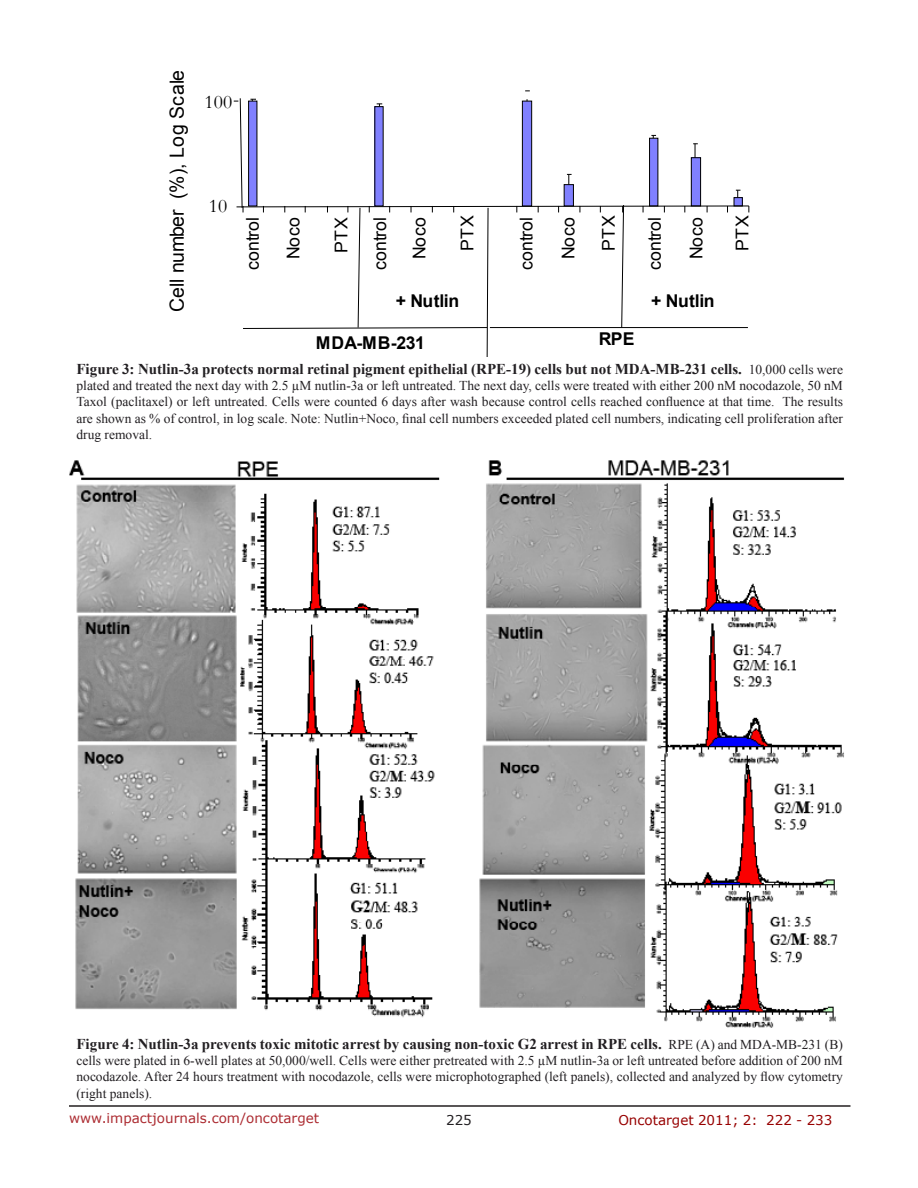
<style>
.page{position:relative;width:918px;height:1188px;background:#fff}
.page>*{position:absolute;margin:0;border:0;box-sizing:border-box;transform-origin:0 0}
.t1{font:19.5px "Arial";letter-spacing:-.005em;color:#000}
.t2{font:19.5px "Garamond";color:#000}
.t3{font:17.7px/38.7px "Arial";letter-spacing:.02em;color:#000;text-align:right}
.t4{font:700 17.7px "Arial";letter-spacing:-.015em;color:#000}
.FigureText{font:700 15px "Times New Roman";color:#221f22}
.FigureText-2{font:13.5px/16.2px "Times New Roman";color:#221f22;text-align:justify}
.t5{font:13.5px "Verdana";color:#ac2b31}
.t6{font:13.5px "Verdana";color:#970000}
.t7{font:13.5px "Verdana";color:#221f22}
.s1{font-weight:400;font-size:13.5px}
</style>
<div class="page">
<hr style="left:69px;top:1105px;width:781px;height:2px;background:#231f20">
<svg style="left:234px;top:98px;width:516px;height:258px"></svg>
<img style="left:69px;top:460px;width:775px;height:568px">
<p class="t1" style="left:164px;top:312px;width:243px;rotate:-90deg">Cell number (%), Log Scale</p>
<p class="t2" style="left:205px;top:89px;width:29px">100</p>
<p class="t2" style="left:209px;top:193px;width:20px">10</p>
<p class="t3" style="left:448px;top:251px;width:36px;rotate:-90deg">PTX</p>
<p class="t3" style="left:589px;top:251px;width:36px;rotate:-90deg">PTX</p>
<p class="t3" style="left:723px;top:251px;width:36px;rotate:-90deg">PTX</p>
<p class="t3" style="left:234px;top:270px;width:55px;rotate:-90deg">control</p>
<p class="t3" style="left:274px;top:259px;width:43px;rotate:-90deg">Noco</p>
<p class="t3" style="left:322px;top:270px;width:55px;rotate:-90deg">PTX control</p>
<p class="t3" style="left:400px;top:259px;width:43px;rotate:-90deg">Noco</p>
<p class="t3" style="left:507px;top:270px;width:55px;rotate:-90deg">control</p>
<p class="t3" style="left:549px;top:259px;width:43px;rotate:-90deg">Noco</p>
<p class="t3" style="left:635px;top:270px;width:55px;rotate:-90deg">control</p>
<p class="t3" style="left:677px;top:259px;width:43px;rotate:-90deg">Noco</p>
<p class="t4" style="left:396px;top:289px;width:65px">+ Nutlin</p>
<p class="t4" style="left:651px;top:289px;width:65px">+ Nutlin</p>
<p class="t4" style="left:316px;top:331px;width:111px">MDA-MB-231</p>
<p class="t4" style="left:599px;top:327px;width:37px">RPE</p>
<p class="FigureText" style="left:76px;top:359px;width:768px">Figure 3: Nutlin-3a protects normal retinal pigment epithelial (RPE-19) cells but not MDA-MB-231 cells. <span class="s1">10,000 cells were</span></p>
<p class="FigureText-2" style="left:76px;top:377px;width:768px">plated and treated the next day with 2.5 µM nutlin-3a or left untreated. The next day, cells were treated with either 200 nM nocodazole, 50 nM Taxol (paclitaxel) or left untreated. Cells were counted 6 days after wash because control cells reached confluence at that time. The results are shown as % of control, in log scale. Note: Nutlin+Noco, final cell numbers exceeded plated cell numbers, indicating cell proliferation after drug removal.</p>
<p class="FigureText" style="left:76px;top:1034px;width:768px">Figure 4: Nutlin-3a prevents toxic mitotic arrest by causing non-toxic G2 arrest in RPE cells. <span class="s1">RPE (A) and MDA-MB-231 (B)</span></p>
<p class="FigureText-2" style="left:76px;top:1052px;width:768px">cells were plated in 6-well plates at 50,000/well. Cells were either pretreated with 2.5 µM nutlin-3a or left untreated before addition of 200 nM nocodazole. After 24 hours treatment with nocodazole, cells were microphotographed (left panels), collected and analyzed by flow cytometry (right panels).</p>
<p class="t5" style="left:69px;top:1109px;width:252px">www.impactjournals.com/oncotarget</p>
<p class="t7" style="left:446px;top:1111px;width:27px">225</p>
<p class="t6" style="left:618px;top:1111px;width:216px">Oncotarget 2011; 2: 222 - 233</p>
</div>
